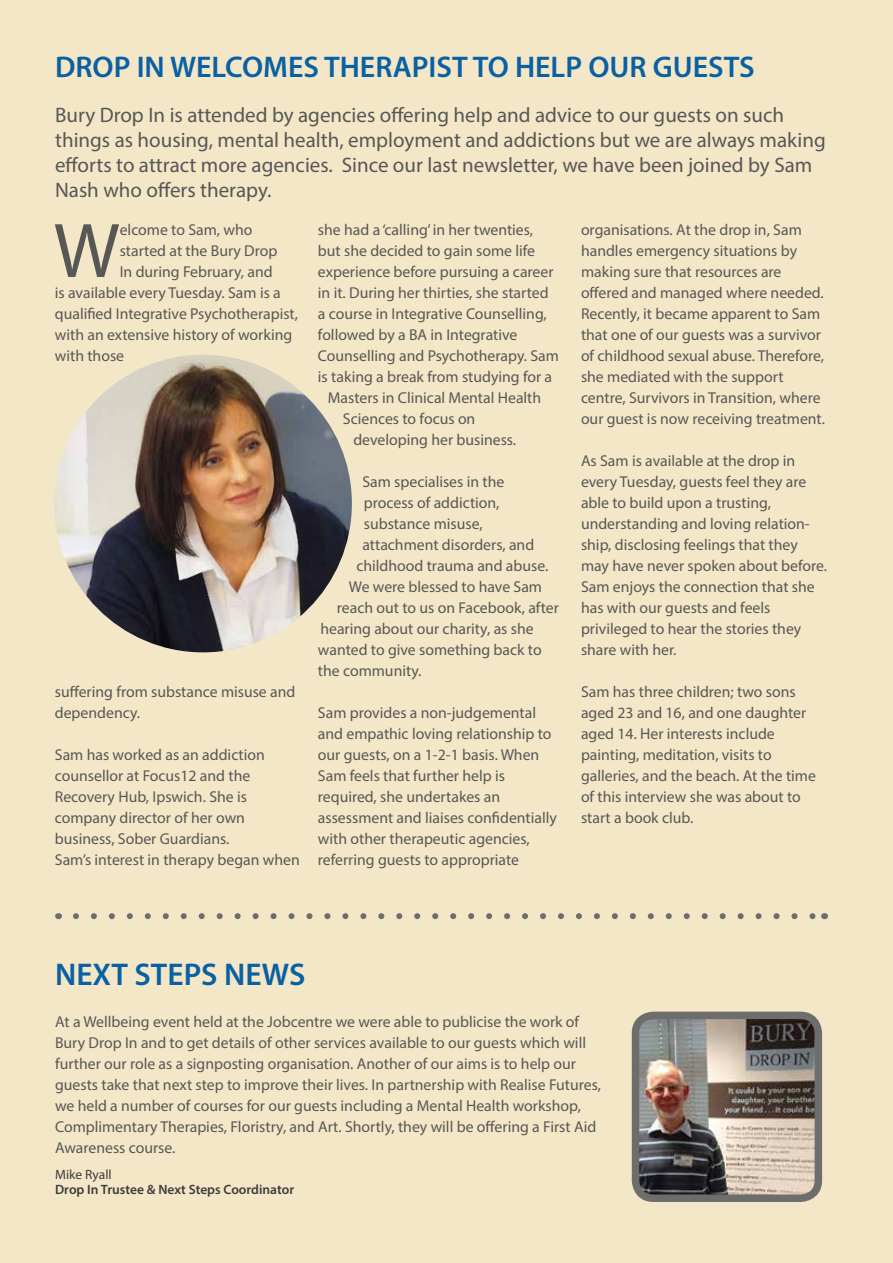
<style>
.page{position:relative;width:893px;height:1263px;background:#f4e7c7}
.page>*{position:absolute;margin:0;border:0;box-sizing:border-box;transform-origin:0 0}
.t1{font:78px "Myriad Pro";color:#575756}
.t2{font:600 31.5px "Myriad Pro";color:#0960a3}
.t3{font:600 30px "Myriad Pro";color:#0960a3}
.t4{font:21px/25.2px "Myriad Pro";color:#575756}
.t5{font:15.75px/21px "Myriad Pro";color:#575756}
.t6{font:600 13.5px "Myriad Pro";color:#3c3c3b}
.t7{font:13.5px "Myriad Pro";color:#3c3c3b}
</style>
<div class="page">
<svg style="left:76px;top:913px;width:739px;height:6px"></svg>
<img style="left:54px;top:355px;width:298px;height:297px;border-radius:149px">
<img style="left:641px;top:1020px;width:172px;height:173px">
<div style="left:632px;top:1011px;width:190px;height:191px;border:8px solid #6d6d6c;border-radius:18px"></div>
<h3 class="t3" style="left:55px;top:47px;width:701px">DROP IN WELCOMES THERAPIST TO HELP OUR GUESTS</h3>
<p class="t4" style="left:55px;top:102px;width:772px">Bury Drop In is attended by agencies offering help and advice to our guests on such things as housing, mental health, employment and addictions but we are always making efforts to attract more agencies. Since our last newsletter, we have been joined by Sam Nash who offers therapy.</p>
<h1 class="t1" style="left:54px;top:203px;width:68px">W</h1>
<p class="t5" style="left:120px;top:219px;width:134px">elcome to Sam, who</p>
<p class="t5" style="left:581px;top:219px;width:245px">organisations. At the drop in, Sam handles emergency situations by making sure that resources are offered and managed where needed.<br>Recently, it became apparent to Sam that one of our guests was a survivor of childhood sexual abuse. Therefore, she mediated with the support centre, Survivors in Transition, where our guest is now receiving treatment.</p>
<p class="t5" style="left:581px;top:450px;width:248px">As Sam is available at the drop in every Tuesday, guests feel they are able to build upon a trusting, understanding and loving relation&shy;ship, disclosing feelings that they may have never spoken about before.<br>Sam enjoys the connection that she has with our guests and feels privileged to hear the stories they share with her.</p>
<p class="t5" style="left:581px;top:681px;width:236px">Sam has three children; two sons aged 23 and 16, and one daughter aged 14. Her interests include painting, meditation, visits to galleries, and the beach. At the time of this interview she was about to start a book club.</p>
<p class="t5" style="left:318px;top:219px;width:217px">she had a ‘calling’ in her twenties,</p>
<p class="t5" style="left:318px;top:240px;width:219px">but she decided to gain some life</p>
<p class="t5" style="left:318px;top:261px;width:237px">experience before pursuing a career</p>
<p class="t5" style="left:318px;top:282px;width:232px">in it. During her thirties, she started</p>
<p class="t5" style="left:318px;top:303px;width:230px">a course in Integrative Counselling,</p>
<p class="t5" style="left:318px;top:324px;width:201px">followed by a BA in Integrative</p>
<p class="t5" style="left:318px;top:345px;width:242px">Counselling and Psychotherapy. Sam</p>
<p class="t5" style="left:318px;top:366px;width:236px">is taking a break from studying for a</p>
<p class="t5" style="left:328px;top:387px;width:215px">Masters in Clinical Mental Health</p>
<p class="t5" style="left:343px;top:408px;width:134px">Sciences to focus on</p>
<p class="t5" style="left:353px;top:429px;width:164px">developing her business.</p>
<p class="t5" style="left:362px;top:471px;width:144px">Sam specialises in the</p>
<p class="t5" style="left:364px;top:492px;width:137px">process of addiction,</p>
<p class="t5" style="left:364px;top:513px;width:120px">substance misuse,</p>
<p class="t5" style="left:362px;top:534px;width:173px">attachment disorders, and</p>
<p class="t5" style="left:356px;top:555px;width:193px">childhood trauma and abuse.</p>
<p class="t5" style="left:349px;top:576px;width:195px">We were blessed to have Sam</p>
<p class="t5" style="left:337px;top:597px;width:223px">reach out to us on Facebook, after</p>
<p class="t5" style="left:320px;top:618px;width:215px">hearing about our charity, as she</p>
<p class="t5" style="left:318px;top:639px;width:225px">wanted to give something back to</p>
<p class="t5" style="left:318px;top:660px;width:105px">the community.</p>
<p class="t5" style="left:318px;top:702px;width:241px">Sam provides a non-judgemental and empathic loving relationship to our guests, on a 1-2-1 basis. When Sam feels that further help is required, she undertakes an assessment and liaises confidentially with other therapeutic agencies, referring guests to appropriate</p>
<p class="t5" style="left:120px;top:240px;width:159px">started at the Bury Drop</p>
<p class="t5" style="left:120px;top:261px;width:154px">In during February, and</p>
<p class="t5" style="left:55px;top:282px;width:227px">is available every Tuesday. Sam is a</p>
<p class="t5" style="left:55px;top:303px;width:245px">qualified Integrative Psychotherapist,</p>
<p class="t5" style="left:55px;top:324px;width:239px">with an extensive history of working</p>
<p class="t5" style="left:55px;top:345px;width:71px">with those</p>
<p class="t5" style="left:55px;top:681px;width:242px">suffering from substance misuse and dependency.</p>
<p class="t5" style="left:55px;top:744px;width:246px">Sam has worked as an addiction counsellor at Focus12 and the<br>Recovery Hub, Ipswich. She is company director of her own business, Sober Guardians.<br>Sam’s interest in therapy began when</p>
<h2 class="t2" style="left:55px;top:954px;width:252px">NEXT STEPS NEWS</h2>
<p class="t5" style="left:55px;top:1011px;width:547px">At a Wellbeing event held at the Jobcentre we were able to publicise the work of Bury Drop In and to get details of other services available to our guests which will further our role as a signposting organisation. Another of our aims is to help our guests take that next step to improve their lives. In partnership with Realise Futures, we held a number of courses for our guests including a Mental Health workshop, Complimentary Therapies, Floristry, and Art. Shortly, they will be offering a First Aid Awareness course.</p>
<p class="t7" style="left:55px;top:1166px;width:58px">Mike Ryall</p>
<p class="t6" style="left:55px;top:1180px;width:241px">Drop In Trustee &amp; Next Steps Coordinator</p>
</div>
